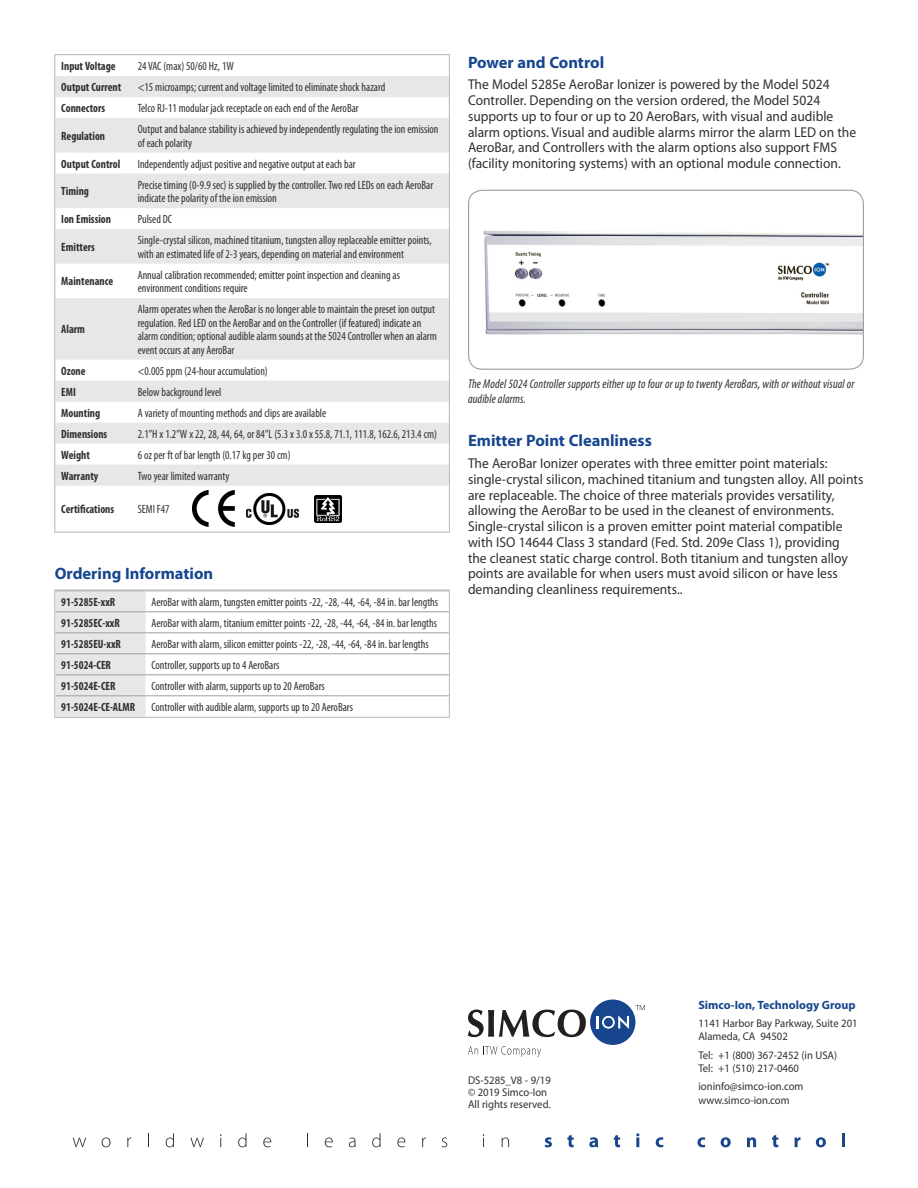
<style>
.page{position:relative;width:918px;height:1188px;background:#fff}
.page>*{position:absolute;margin:0;border:0;box-sizing:border-box;transform-origin:0 0}
.Inside__Subhead{font:700 16.5px "Myriad Pro";color:#17468e}
.Inside__Body_Copy{font:14.25px/15.8px "Myriad Pro";color:#312f30;scale:.95 1}
.photo_caption{font:italic condensed 12.75px/15.3px "Myriad Pro";letter-spacing:.01em;color:#312f30;scale:.95 1}
.Specs__body_text{font:condensed 12px/13.5px "Myriad Pro";color:#312f30;scale:.95 1}
.Specs__body_head{font:700 condensed 12px "Myriad Pro";color:#312f30;scale:.95 1}
.t1{font:700 12px "Myriad Pro";color:#17468e}
.doc{font:11.25px/13.5px "Myriad Pro";color:#312f30;scale:.95 1}
</style>
<div class="page">
<svg style="left:73px;top:1138px;width:13px;height:9px"></svg>
<svg style="left:102px;top:1138px;width:8px;height:9px"></svg>
<svg style="left:127px;top:1138px;width:4px;height:9px"></svg>
<svg style="left:148px;top:1133px;width:1px;height:14px"></svg>
<svg style="left:166px;top:1133px;width:8px;height:14px"></svg>
<svg style="left:191px;top:1138px;width:13px;height:9px"></svg>
<svg style="left:220px;top:1134px;width:2px;height:13px"></svg>
<svg style="left:238px;top:1133px;width:9px;height:14px"></svg>
<svg style="left:263px;top:1138px;width:8px;height:9px"></svg>
<svg style="left:307px;top:1133px;width:1px;height:14px"></svg>
<svg style="left:325px;top:1138px;width:8px;height:9px"></svg>
<svg style="left:349px;top:1138px;width:7px;height:9px"></svg>
<svg style="left:372px;top:1133px;width:9px;height:14px"></svg>
<svg style="left:397px;top:1138px;width:8px;height:9px"></svg>
<svg style="left:422px;top:1138px;width:4px;height:9px"></svg>
<svg style="left:442px;top:1138px;width:5px;height:9px"></svg>
<svg style="left:483px;top:1134px;width:1px;height:13px"></svg>
<svg style="left:502px;top:1138px;width:7px;height:9px"></svg>
<svg style="left:545px;top:1137px;width:7px;height:10px"></svg>
<svg style="left:567px;top:1135px;width:7px;height:12px"></svg>
<svg style="left:589px;top:1137px;width:9px;height:10px"></svg>
<svg style="left:614px;top:1135px;width:6px;height:12px"></svg>
<svg style="left:636px;top:1133px;width:3px;height:14px"></svg>
<svg style="left:656px;top:1137px;width:7px;height:10px"></svg>
<svg style="left:698px;top:1137px;width:7px;height:10px"></svg>
<svg style="left:721px;top:1137px;width:10px;height:10px"></svg>
<svg style="left:747px;top:1137px;width:9px;height:10px"></svg>
<svg style="left:772px;top:1135px;width:6px;height:12px"></svg>
<svg style="left:795px;top:1137px;width:5px;height:10px"></svg>
<svg style="left:816px;top:1137px;width:10px;height:10px"></svg>
<hr style="left:842px;top:1133px;width:3px;height:14px;background:#17468e">
<svg style="left:635px;top:1005px;width:10px;height:5px"></svg>
<div style="left:590px;top:1000px;width:45px;height:45px;background:#17468e;border-radius:50%"></div>
<svg style="left:596px;top:1015px;width:33px;height:14px"></svg>
<svg style="left:468px;top:1010px;width:118px;height:27px"></svg>
<svg style="left:468px;top:1046px;width:73px;height:11px"></svg>
<img style="left:483px;top:230px;width:379px;height:105px">
<div style="left:468px;top:190px;width:396px;height:180px;border:1px solid #9d9fa2;border-radius:14px"></div>
<svg style="left:56px;top:76px;width:392px;height:410px;fill:#e6e7e9"></svg>
<img style="left:193px;top:490px;width:42px;height:37px">
<img style="left:247px;top:494px;width:51px;height:30px">
<div style="left:56px;top:592px;width:90px;height:124px;background:#e6e7e9"></div>
<hr style="left:55px;top:591px;width:91px;height:1px;background:#9d9fa2">
<hr style="left:146px;top:591px;width:303px;height:1px;background:#9d9fa2">
<hr style="left:55px;top:612px;width:91px;height:1px;background:#9d9fa2">
<hr style="left:146px;top:612px;width:303px;height:1px;background:#9d9fa2">
<hr style="left:55px;top:633px;width:91px;height:1px;background:#9d9fa2">
<hr style="left:146px;top:633px;width:303px;height:1px;background:#9d9fa2">
<hr style="left:55px;top:654px;width:91px;height:1px;background:#9d9fa2">
<hr style="left:146px;top:654px;width:303px;height:1px;background:#9d9fa2">
<hr style="left:55px;top:675px;width:91px;height:1px;background:#9d9fa2">
<hr style="left:146px;top:675px;width:303px;height:1px;background:#9d9fa2">
<hr style="left:55px;top:696px;width:91px;height:1px;background:#9d9fa2">
<hr style="left:146px;top:696px;width:303px;height:1px;background:#9d9fa2">
<div style="left:54px;top:589px;width:396px;height:129px;border:1px solid #bebfc2"></div>
<img style="left:314px;top:496px;width:27px;height:27px">
<p class="Specs__body_head" style="left:61px;top:59px;width:59px">Input Voltage</p>
<p class="Specs__body_text" style="left:138px;top:59px;width:103px">24 VAC (max) 50/60 Hz, 1W</p>
<p class="Specs__body_head" style="left:61px;top:80px;width:65px">Output Current</p>
<p class="Specs__body_text" style="left:138px;top:80px;width:262px">&lt;15 microamps; current and voltage limited to eliminate shock hazard</p>
<p class="Specs__body_head" style="left:61px;top:101px;width:48px">Connectors</p>
<p class="Specs__body_text" style="left:138px;top:101px;width:234px">Telco RJ-11 modular jack receptacle on each end of the AeroBar</p>
<p class="Specs__body_head" style="left:61px;top:128px;width:48px">Regulation</p>
<p class="Specs__body_text" style="left:138px;top:122px;width:318px">Output and balance stability is achieved by independently regulating the ion emission of each polarity</p>
<p class="Specs__body_head" style="left:61px;top:156px;width:64px">Output Control</p>
<p class="Specs__body_text" style="left:138px;top:157px;width:231px">Independently adjust positive and negative output at each bar</p>
<p class="Specs__body_head" style="left:61px;top:184px;width:31px">Timing</p>
<p class="Specs__body_text" style="left:138px;top:178px;width:312px">Precise timing (0-9.9 sec) is supplied by the controller. Two red LEDs on each AeroBar indicate the polarity of the ion emission</p>
<p class="Specs__body_head" style="left:61px;top:212px;width:54px">Ion Emission</p>
<p class="Specs__body_text" style="left:138px;top:212px;width:38px">Pulsed DC</p>
<p class="Specs__body_head" style="left:61px;top:239px;width:37px">Emitters</p>
<p class="Specs__body_text" style="left:138px;top:233px;width:311px">Single-crystal silicon, machined titanium, tungsten alloy replaceable emitter points, with an estimated life of 2-3 years, depending on material and environment</p>
<p class="Specs__body_head" style="left:61px;top:274px;width:56px">Maintenance</p>
<p class="Specs__body_text" style="left:138px;top:268px;width:278px">Annual calibration recommended; emitter point inspection and cleaning as environment conditions require</p>
<p class="Specs__body_head" style="left:61px;top:322px;width:26px">Alarm</p>
<p class="Specs__body_text" style="left:138px;top:302px;width:316px">Alarm operates when the AeroBar is no longer able to maintain the preset ion output regulation. Red LED on the AeroBar and on the Controller (if featured) indicate an alarm condition; optional audible alarm sounds at the 5024 Controller when an alarm event occurs at any AeroBar</p>
<p class="Specs__body_head" style="left:61px;top:363px;width:27px">Ozone</p>
<p class="Specs__body_text" style="left:138px;top:364px;width:138px">&lt;0.005 ppm (24-hour accumulation)</p>
<p class="Specs__body_head" style="left:61px;top:384px;width:17px">EMI</p>
<p class="Specs__body_text" style="left:138px;top:385px;width:89px">Below background level</p>
<p class="Specs__body_head" style="left:61px;top:405px;width:43px">Mounting</p>
<p class="Specs__body_text" style="left:138px;top:406px;width:200px">A variety of mounting methods and clips are available</p>
<p class="Specs__body_head" style="left:61px;top:426px;width:50px">Dimensions</p>
<p class="Specs__body_text" style="left:138px;top:427px;width:317px">2.1”H x 1.2”W x 22, 28, 44, 64, or 84”L (5.3 x 3.0 x 55.8, 71.1, 111.8, 162.6, 213.4 cm)</p>
<p class="Specs__body_head" style="left:61px;top:447px;width:32px">Weight</p>
<p class="Specs__body_text" style="left:138px;top:448px;width:162px">6 oz per ft of bar length (0.17 kg per 30 cm)</p>
<p class="Specs__body_head" style="left:61px;top:468px;width:41px">Warranty</p>
<p class="Specs__body_text" style="left:138px;top:469px;width:98px">Two year limited warranty</p>
<p class="Specs__body_head" style="left:61px;top:502px;width:57px">Certifications</p>
<p class="Specs__body_text" style="left:138px;top:502px;width:35px">SEMI F47</p>
<p class="Inside__Subhead" style="left:55px;top:563px;width:160px">Ordering Information</p>
<p class="Specs__body_head" style="left:61px;top:594px;width:58px">91-5285E-xxR</p>
<p class="Specs__body_text" style="left:152px;top:595px;width:303px">AeroBar with alarm, tungsten emitter points -22, -28, -44, -64, -84 in. bar lengths</p>
<p class="Specs__body_head" style="left:61px;top:615px;width:63px">91-5285EC-xxR</p>
<p class="Specs__body_text" style="left:152px;top:616px;width:302px">AeroBar with alarm, titanium emitter points -22, -28, -44, -64, -84 in. bar lengths</p>
<p class="Specs__body_head" style="left:61px;top:636px;width:64px">91-5285EU-xxR</p>
<p class="Specs__body_text" style="left:152px;top:637px;width:293px">AeroBar with alarm, silicon emitter points -22, -28, -44, -64, -84 in. bar lengths</p>
<p class="Specs__body_head" style="left:61px;top:657px;width:54px">91-5024-CER</p>
<p class="Specs__body_text" style="left:152px;top:658px;width:136px">Controller, supports up to 4 AeroBars</p>
<p class="Specs__body_head" style="left:61px;top:678px;width:58px">91-5024E-CER</p>
<p class="Specs__body_text" style="left:152px;top:679px;width:184px">Controller with alarm, supports up to 20 AeroBars</p>
<p class="Specs__body_head" style="left:61px;top:699px;width:79px">91-5024E-CE-ALMR</p>
<p class="Specs__body_text" style="left:152px;top:700px;width:214px">Controller with audible alarm, supports up to 20 AeroBars</p>
<p class="Inside__Subhead" style="left:468px;top:51px;width:138px">Power and Control</p>
<p class="Inside__Body_Copy" style="left:468px;top:76px;width:410px">The Model 5285e AeroBar Ionizer is powered by the Model 5024<br>Controller. Depending on the version ordered, the Model 5024 supports up to four or up to 20 AeroBars, with visual and audible alarm options. Visual and audible alarms mirror the alarm LED on the AeroBar, and Controllers with the alarm options also support FMS (facility monitoring systems) with an optional module connection.</p>
<p class="photo_caption" style="left:468px;top:376px;width:408px">The Model 5024 Controller supports either up to four or up to twenty AeroBars, with or without visual or audible alarms.</p>
<p class="Inside__Subhead" style="left:468px;top:430px;width:185px">Emitter Point Cleanliness</p>
<p class="Inside__Body_Copy" style="left:468px;top:455px;width:418px">The AeroBar Ionizer operates with three emitter point materials: single-crystal silicon, machined titanium and tungsten alloy. All points are replaceable. The choice of three materials provides versatility, allowing the AeroBar to be used in the cleanest of environments.<br>Single-crystal silicon is a proven emitter point material compatible with ISO 14644 Class 3 standard (Fed. Std. 209e Class 1), providing<br>the cleanest static charge control. Both titanium and tungsten alloy points are available for when users must avoid silicon or have less demanding cleanliness requirements..</p>
<p class="doc" style="left:468px;top:1074px;width:89px;line-height:12px">DS-5285_V8 - 9/19 © 2019 Simco-Ion<br>All rights reserved.</p>
<p class="t1" style="left:698px;top:997px;width:159px">Simco-Ion, Technology Group</p>
<p class="doc" style="left:698px;top:1016px;width:169px">1141 Harbor Bay Parkway, Suite 201<br>Alameda, CA 94502</p>
<p class="doc" style="left:698px;top:1048px;width:148px">Tel: +1 (800) 367-2452 (in USA)<br>Tel: +1 (510) 217-0460</p>
<p class="doc" style="left:698px;top:1079px;width:112px">ioninfo@simco-ion.com www.simco-ion.com</p>
</div>
